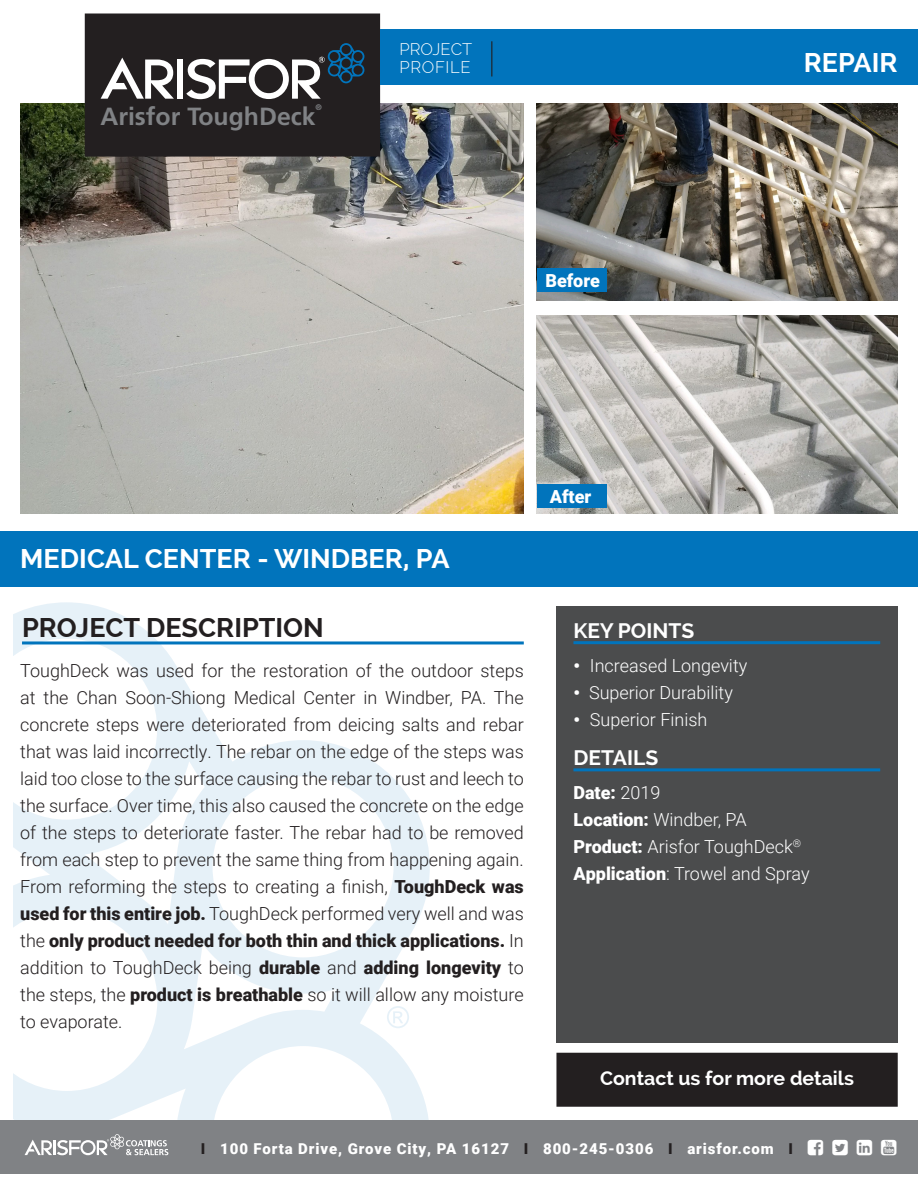
<style>
.page{position:relative;width:918px;height:1188px;background:#fff}
.page>*{position:absolute;margin:0;border:0;box-sizing:border-box;transform-origin:0 0}
.Project___Location{font:700 27px "Raleway";color:#fff}
.Project_Description{font:700 27px "Raleway";color:#231f20}
.Application{font:700 27px "Raleway";color:#fff}
.t1{font:700 24.9px "Frutiger";color:#808285}
.Key_Points___Details{font:700 21px "Raleway";color:#fff}
.More_Details{font:700 19.5px "Raleway";color:#fff}
.Description_Body{font:300 18px/27px "Roboto";color:#231f20;text-align:justify}
.Bullets{font:300 18px/27px "Roboto";color:#fff}
.t2{font:900 18px "Roboto";color:#fff}
.t3{font:300 16.5px "Raleway";color:#fff}
.t4{font:300 16.5px "Raleway";letter-spacing:.04em;color:#fff}
.t5{font:900 15px "Roboto";letter-spacing:.06em;color:#fff}
.t6{font:700 8.1px "Frutiger";color:#808285}
.s1{font-weight:900}
.s2{font-weight:300}
.s3{color:#231f20}
</style>
<div class="page">
<img style="left:20px;top:104px;width:504px;height:409px">
<div style="left:86px;top:14px;width:293px;height:142px;background:#231f20"></div>
<div style="left:85px;top:14px;width:295px;height:143px;border:2px solid #231f20"></div>
<svg style="left:14px;top:602px;width:416px;height:518px"></svg>
<svg style="left:387px;top:1006px;width:22px;height:22px"></svg>
<div style="left:556px;top:606px;width:342px;height:436px;background:#4b4c4d"></div>
<div style="left:0;top:531px;width:918px;height:56px;background:#0174bc"></div>
<hr style="left:22px;top:641px;width:502px;height:3px;background:#0174bc">
<hr style="left:573px;top:641px;width:307px;height:3px;background:#0174bc">
<hr style="left:573px;top:768px;width:307px;height:3px;background:#0174bc">
<img style="left:537px;top:104px;width:361px;height:197px">
<img style="left:537px;top:316px;width:361px;height:197px">
<div style="left:0;top:1120px;width:918px;height:54px;background:#808285"></div>
<svg style="left:25px;top:1134px;width:143px;height:21px"></svg>
<div style="left:177px;top:59px;width:6px;height:40px;background:#fff"></div>
<svg style="left:101px;top:58px;width:73px;height:41px"></svg>
<svg style="left:186px;top:43px;width:178px;height:56px"></svg>
<div style="left:380px;top:29px;width:538px;height:56px;background:#0174bc"></div>
<hr style="left:491px;top:41px;width:1px;height:36px;background:#231f20">
<div style="left:557px;top:1053px;width:340px;height:53px;background:#231f20"></div>
<div style="left:556px;top:1053px;width:342px;height:54px;border:2px solid #231f20"></div>
<div style="left:537px;top:269px;width:70px;height:23px;background:#0174bc"></div>
<div style="left:537px;top:485px;width:70px;height:23px;background:#0174bc"></div>
<p class="t1" style="left:100px;top:102px;width:217px">Arisfor ToughDeck</p>
<p class="t6" style="left:316px;top:103px;width:8px">®</p>
<p class="t3" style="left:400px;top:40px;width:74px">PROJECT</p>
<p class="t4" style="left:400px;top:58px;width:73px">PROFILE</p>
<p class="Application" style="left:804px;top:47px;width:96px">REPAIR</p>
<p class="t2" style="left:545px;top:268px;width:56px">Before</p>
<p class="t2" style="left:550px;top:484px;width:43px">After</p>
<p class="Project___Location" style="left:20px;top:543px;width:431px">MEDICAL CENTER - WINDBER, PA</p>
<p class="Project_Description" style="left:22px;top:612px;width:303px">PROJECT DESCRIPTION</p>
<p class="Key_Points___Details" style="left:573px;top:618px;width:122px">KEY POINTS</p>
<p class="Bullets" style="left:573px;top:652px;width:175px"><span class="s1">•</span> Increased Longevity</p>
<p class="Bullets" style="left:573px;top:679px;width:161px"><span class="s1">•</span> Superior Durability</p>
<p class="Bullets" style="left:573px;top:706px;width:135px"><span class="s1">•</span> Superior Finish</p>
<p class="Key_Points___Details" style="left:573px;top:746px;width:86px">DETAILS</p>
<p class="t2" style="left:573px;top:780px;width:88px">Date: <span class="s2">2019</span></p>
<p class="Bullets" style="left:573px;top:806px;width:175px"><span class="s1">Location:</span> Windber, PA</p>
<p class="Bullets" style="left:573px;top:833px;width:238px"><span class="s1">Product:</span> Arisfor ToughDeck<sup>®<br></sup><span class="s1">Application</span>: Trowel and Spray</p>
<p class="Description_Body" style="left:20px;top:656px;width:505px">ToughDeck was used for the restoration of the outdoor steps at the Chan Soon-Shiong Medical Center in Windber, PA. The concrete steps were deteriorated from deicing salts and rebar that was laid incorrectly. The rebar on the edge of the steps was laid too close to the surface causing the rebar to rust and leech to the surface. Over time, this also caused the concrete on the edge of the steps to deteriorate faster. The rebar had to be removed from each step to prevent the same thing from happening again.<br>From reforming the steps to creating a finish, <span class="s1">ToughDeck was used for this entire job.</span> ToughDeck performed very well and was the <span class="s1">only product needed for both thin and thick applications.</span> In addition to ToughDeck being <span class="s1">durable</span> and <span class="s1">adding longevity</span> to the steps, the <span class="s1">product is breathable</span> so it will allow any moisture to evaporate.</p>
<p class="More_Details" style="left:600px;top:1067px;width:255px">Contact us for more details</p>
<p class="t5" style="left:201px;top:1138px;width:594px"><span class="s3">I</span> 100 Forta Drive, Grove City, PA 16127 <span class="s3">I</span> 800-245-0306 <span class="s3">I</span> arisfor.com <span class="s3">I</span></p>
</div>
